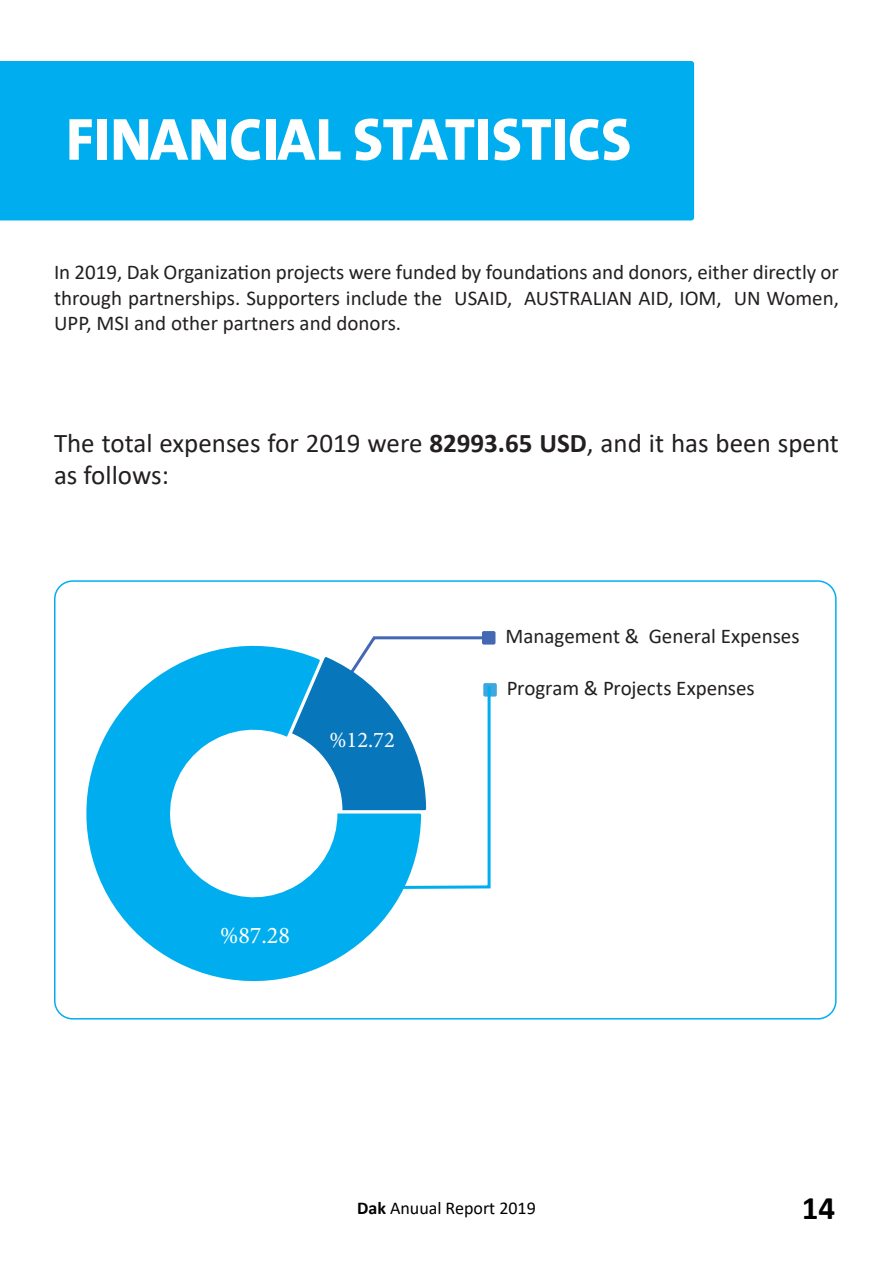
<style>
.page{position:relative;width:893px;height:1263px;background:#fff}
.page>*{position:absolute;margin:0;border:0;box-sizing:border-box;transform-origin:0 0}
.t1{font:800 60px "Bahij The Sans Arabic";color:#fff}
.t2{font:700 33px "Calibri";color:#000}
.t3{font:27px/32.4px "Calibri";color:#231f20}
.t4{font:24px "Minion Pro";color:#fff}
.t5{font:22.5px "Minion Pro";color:#fff}
.t6{font:21px/25.2px "Calibri";color:#231f20;text-align:justify}
.t7{font:18px "Calibri";color:#000}
.s1{font-weight:700}
</style>
<div class="page">
<div style="left:0;top:61px;width:694px;height:159px;background:#00aeef"></div>
<svg style="left:86px;top:645px;width:317px;height:337px;fill:#00aeef"></svg>
<svg style="left:292px;top:631px;width:205px;height:260px"></svg>
<div style="left:54px;top:580px;width:783px;height:439px;border:2px solid #00aeef;border-radius:18px"></div>
<h1 class="t1" style="left:66px;top:104px;width:567px">FINANCIAL STATISTICS</h1>
<p class="t6" style="left:54px;top:259px;width:786px">In 2019, Dak Organization projects were funded by foundations and donors, either directly or through partnerships. Supporters include the USAID, AUSTRALIAN AID, IOM, UN Women, UPP, MSI and other partners and donors.</p>
<p class="t3" style="left:54px;top:426px;width:786px">The total expenses for 2019 were <span class="s1">82993.65 USD</span>, and it has been spent as follows:</p>
<p class="t5" style="left:330px;top:724px;width:67px">%12.72</p>
<p class="t4" style="left:220px;top:919px;width:71px">%87.28</p>
<p class="t6" style="left:505px;top:623px;width:296px">Management &amp; General Expenses</p>
<p class="t6" style="left:507px;top:675px;width:249px">Program &amp; Projects Expenses</p>
<p class="t7" style="left:357px;top:1195px;width:180px"><span class="s1">Dak</span> Anuual Report 2019</p>
<h2 class="t2" style="left:802px;top:1185px;width:35px">14</h2>
</div>
